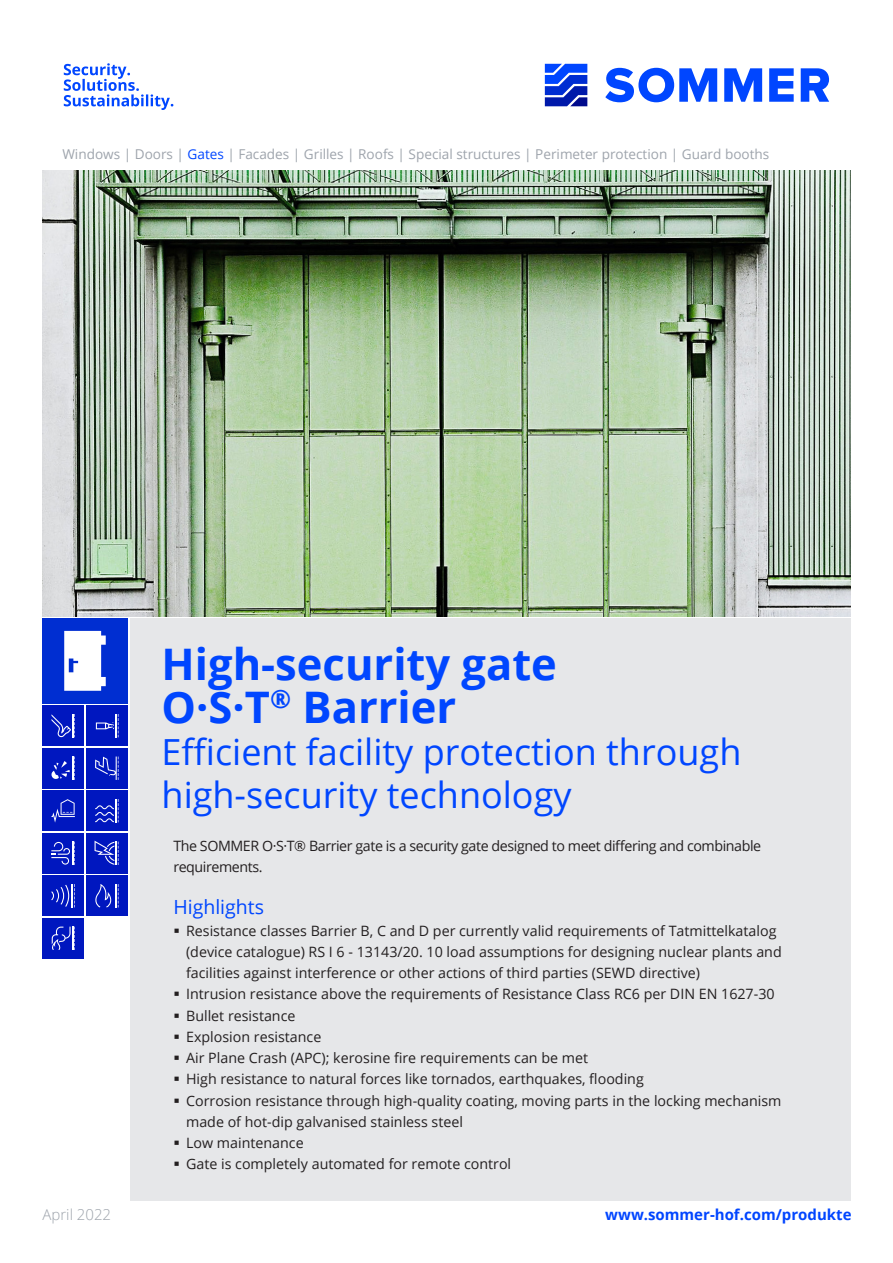
<style>
.page{position:relative;width:893px;height:1263px;background:#fff}
.page>*{position:absolute;margin:0;border:0;box-sizing:border-box;transform-origin:0 0}
.t1{font:700 43.5px "Open Sans";color:#0046ff}
.t2{font:36px/42.5px "Open Sans";color:#0046ff}
.DB_Überschrift{font:19.5px "Open Sans";color:#0046ff}
.t3{font:700 15px "Open Sans";color:#0045ff}
.t4{font:300 15px "Open Sans";color:#9ea4ac}
.t5{font:14.25px/21.3px "Open Sans";color:#231f20}
.t6{font:14.25px/21.3px "Open Sans";letter-spacing:-.03em;color:#231f20}
.t7{font:13.5px "Open Sans";color:#9ea4ac}
.s1{color:#0046ff}
</style>
<div class="page">
<svg style="left:64px;top:63px;width:109px;height:47px"></svg>
<svg style="left:545px;top:64px;width:42px;height:42px;background:#2c52d9"></svg>
<svg style="left:724px;top:68px;width:38px;height:34px"></svg>
<svg style="left:769px;top:68px;width:25px;height:34px"></svg>
<svg style="left:801px;top:68px;width:28px;height:34px"></svg>
<svg style="left:605px;top:68px;width:112px;height:34px"></svg>
<div style="left:42px;top:833px;width:42px;height:40px;background:#0017bf"></div>
<svg style="left:51px;top:841px;width:24px;height:24px"></svg>
<div style="left:86px;top:748px;width:42px;height:40px;background:#0017bf"></div>
<svg style="left:95px;top:756px;width:24px;height:24px"></svg>
<div style="left:86px;top:833px;width:42px;height:40px;background:#0017bf"></div>
<svg style="left:95px;top:841px;width:24px;height:24px"></svg>
<div style="left:42px;top:790px;width:42px;height:41px;background:#0017bf"></div>
<svg style="left:51px;top:799px;width:24px;height:24px"></svg>
<div style="left:130px;top:618px;width:720px;height:582px;background:#e6e7e9"></div>
<div style="left:42px;top:618px;width:86px;height:85px;background:#002ed1"></div>
<svg style="left:64px;top:631px;width:42px;height:60px;background:#e0e5f9"></svg>
<div style="left:86px;top:705px;width:42px;height:41px;background:#0017bf"></div>
<svg style="left:96px;top:714px;width:23px;height:23px"></svg>
<div style="left:42px;top:875px;width:42px;height:41px;background:#0017bf"></div>
<svg style="left:51px;top:884px;width:24px;height:23px"></svg>
<div style="left:86px;top:790px;width:42px;height:41px;background:#0017bf"></div>
<svg style="left:95px;top:799px;width:24px;height:23px"></svg>
<div style="left:86px;top:875px;width:42px;height:41px;background:#0017bf"></div>
<svg style="left:95px;top:884px;width:24px;height:23px"></svg>
<div style="left:42px;top:705px;width:42px;height:41px;background:#0017bf"></div>
<svg style="left:52px;top:714px;width:23px;height:23px"></svg>
<div style="left:42px;top:918px;width:42px;height:40px;background:#0017bf"></div>
<svg style="left:52px;top:926px;width:23px;height:24px"></svg>
<div style="left:42px;top:748px;width:42px;height:40px;background:#0017bf"></div>
<svg style="left:51px;top:756px;width:24px;height:24px"></svg>
<img style="left:42px;top:170px;width:808px;height:447px">
<p class="t7" style="left:62px;top:145px;width:708px">Windows | Doors | <span class="s1">Gates</span> | Facades | Grilles | Roofs | Special structures | Perimeter protection | Guard booths</p>
<p class="t1" style="left:162px;top:634px;width:397px">High-security gate</p>
<p class="t1" style="left:162px;top:676px;width:296px">O·S·T<sup>®</sup> Barrier</p>
<p class="t2" style="left:162px;top:730px;width:581px">Efficient facility protection through high-security technology</p>
<p class="t6" style="left:173px;top:834px;width:589px">The SOMMER O·S·T® Barrier gate is a security gate designed to meet differing and combinable requirements.</p>
<p class="DB_Überschrift" style="left:173px;top:894px;width:92px">Highlights</p>
<p class="t5" style="left:186px;top:919px;width:597px">Resistance classes Barrier B, C and D per currently valid requirements of Tatmittelkatalog (device catalogue) RS I 6 - 13143/20. 10 load assumptions for designing nuclear plants and facilities against interference or other actions of third parties (SEWD directive)</p>
<p class="t5" style="left:186px;top:983px;width:590px">Intrusion resistance above the requirements of Resistance Class RC6 per DIN EN 1627-30</p>
<p class="t5" style="left:186px;top:1004px;width:111px">Bullet resistance</p>
<p class="t5" style="left:186px;top:1026px;width:137px">Explosion resistance</p>
<p class="t5" style="left:186px;top:1047px;width:404px">Air Plane Crash (APC); kerosine fire requirements can be met</p>
<p class="t5" style="left:186px;top:1068px;width:459px">High resistance to natural forces like tornados, earthquakes, flooding</p>
<p class="t5" style="left:186px;top:1089px;width:597px">Corrosion resistance through high-quality coating, moving parts in the locking mechanism made of hot-dip galvanised stainless steel</p>
<p class="t5" style="left:186px;top:1132px;width:119px">Low maintenance</p>
<p class="t5" style="left:186px;top:1153px;width:327px">Gate is completely automated for remote control</p>
<p class="t4" style="left:43px;top:1205px;width:70px">April 2022</p>
<p class="t3" style="left:605px;top:1204px;width:248px">www.sommer-hof.com/produkte</p>
</div>
